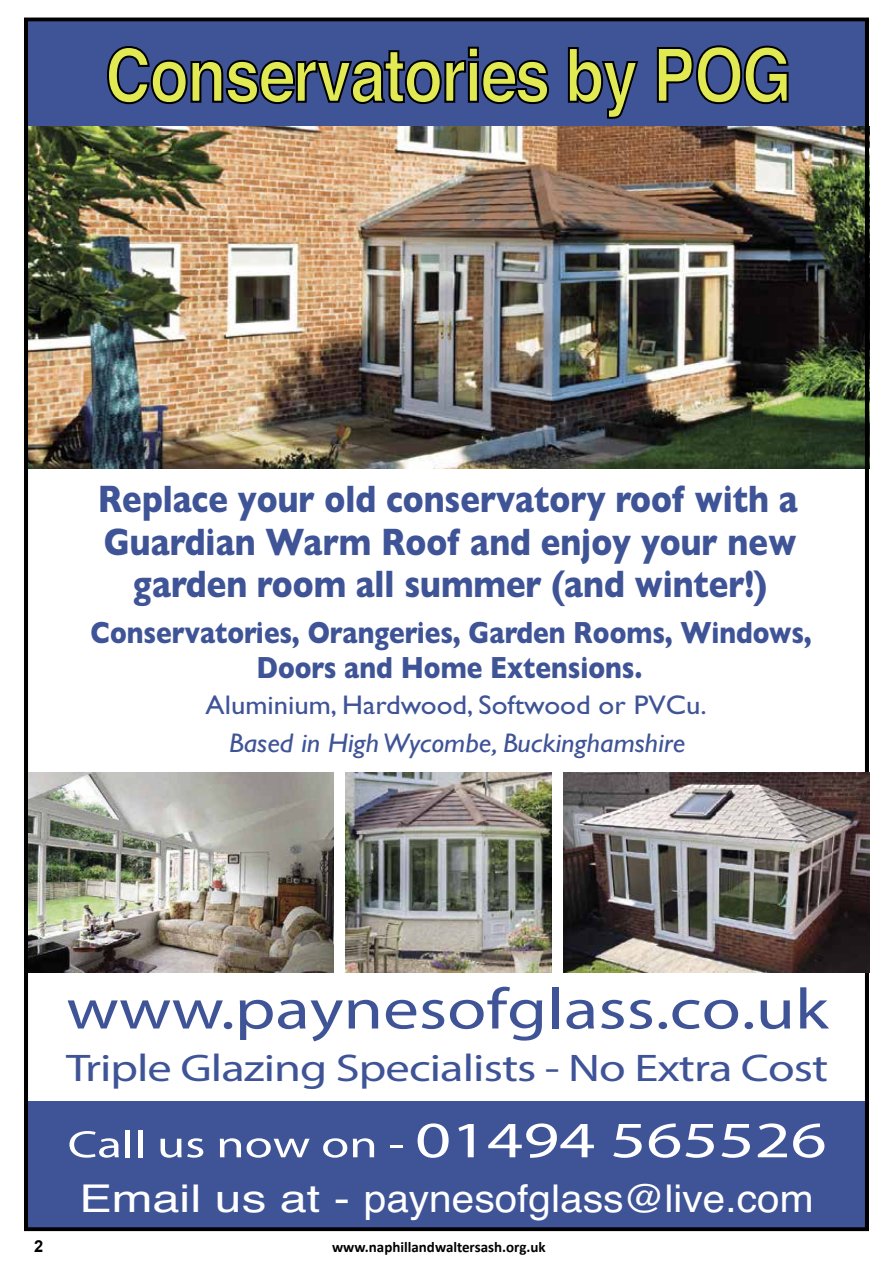
<style>
.page{position:relative;width:893px;height:1263px;background:#fff}
.page>*{position:absolute;margin:0;border:0;box-sizing:border-box;transform-origin:0 0}
.t1{font:700 74.7px "Helvetica";letter-spacing:-.025em;color:#e1e953;scale:.86 1}
.t2{font:900 58.05px "Helvetica";color:#3f5497;scale:1.23 1}
.t3{font:700 38.7px/42.6px "Gill Sans";color:#3f5497;text-align:center;scale:.85 1}
.t4{font:900 38.7px "Helvetica";letter-spacing:-.02em;color:#3f5497;scale:1.26 1}
.t5{font:38.4px "Helvetica";color:#fff;scale:1.27 1}
.t6{font:900 38.4px "Helvetica";color:#fff;scale:1.33 1}
.t7{font:700 30.9px/35.1px "Gill Sans";color:#3f5497;text-align:center;scale:.85 1}
.t8{font:27px "Gill Sans";color:#3f5497;scale:1.06 1}
.t9{font:italic 27px "Gill Sans";color:#3f5497;scale:1.06 1}
.t10{font:700 16.5px "Arial";color:#000}
.t11{font:700 15px "Calibri";color:#000}
.s1{font-size:51.15px}
</style>
<div class="page">
<img style="left:24px;top:18px;width:845px;height:1213px">
<img style="left:346px;top:772px;width:205px;height:200px">
<img style="left:564px;top:773px;width:305px;height:199px">
<img style="left:28px;top:773px;width:305px;height:199px">
<h1 class="t1" style="left:105px;top:15px;width:800px">Conservatories by POG</h1>
<p class="t3" style="left:98px;top:477px;width:825px">Replace your old conservatory roof with a<br>Guardian Warm Roof and enjoy your new garden room all summer (and winter!)</p>
<p class="t7" style="left:91px;top:614px;width:850px">Conservatories, Orangeries, Garden Rooms, Windows,<br>Doors and Home Extensions.</p>
<p class="t8" style="left:206px;top:689px;width:474px">Aluminium, Hardwood, Softwood or PVCu.</p>
<p class="t9" style="left:229px;top:727px;width:432px">Based in High Wycombe, Buckinghamshire</p>
<h2 class="t2" style="left:66px;top:973px;width:621px">www.paynesofglass.co.uk</h2>
<p class="t4" style="left:66px;top:1044px;width:606px">Triple Glazing Specialists - No Extra Cost</p>
<p class="t6" style="left:68px;top:1121px;width:572px">Call us now on - <span class="s1">01494 565526</span></p>
<p class="t5" style="left:79px;top:1169px;width:580px">Email us at - paynesofglass@live.com</p>
<p class="t10" style="left:34px;top:1236px;width:11px">2</p>
<p class="t11" style="left:332px;top:1238px;width:215px">www.naphillandwaltersash.org.uk</p>
</div>
